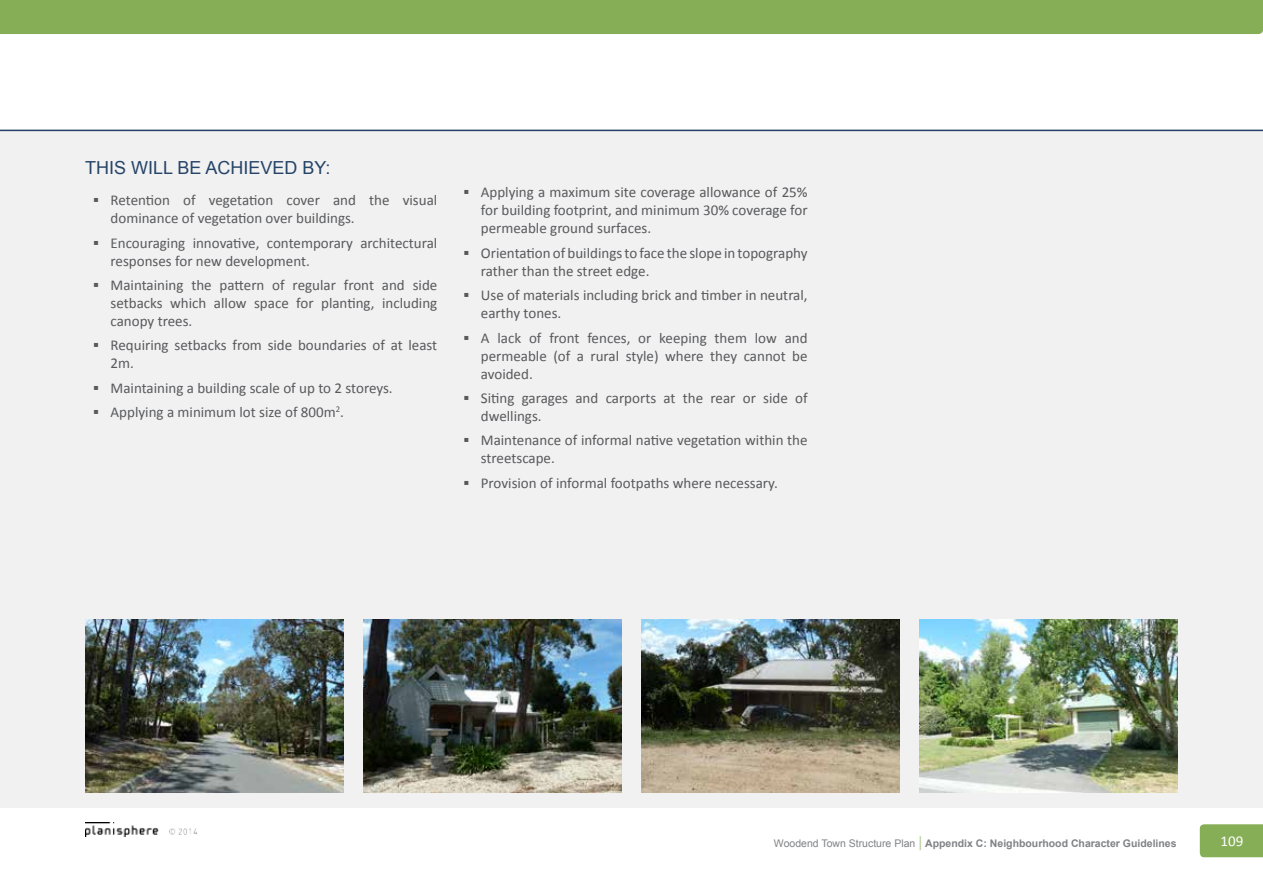
<style>
.page{position:relative;width:1263px;height:893px;background:#fff}
.page>*{position:absolute;margin:0;border:0;box-sizing:border-box;transform-origin:0 0}
.t1{font:18px "Arial";color:#254467}
.t2{font:15px/18px "Calibri";color:#58595b}
.t3{font:15px "Calibri";color:#fff}
.t4{font:700 10.5px "Arial";color:#808285}
.s1{font-family:"Garamond"}
.s2{font-weight:400}
.s3{font-weight:400;font-size:15px;color:#b6ce9a}
</style>
<div class="page">
<div style="left:0;top:129px;width:1263px;height:679px;background:#f1f1f2"></div>
<div style="left:1200px;top:824px;width:63px;height:33px;background:#86ae56"></div>
<img style="left:85px;top:822px;width:112px;height:14px">
<div style="left:0;top:0;width:1263px;height:34px;background:#86ae56"></div>
<hr style="left:0;top:130px;width:1263px;height:1px;background:#254467">
<img style="left:641px;top:620px;width:259px;height:172px">
<img style="left:85px;top:620px;width:258px;height:172px">
<img style="left:920px;top:620px;width:258px;height:172px">
<img style="left:363px;top:620px;width:258px;height:172px">
<p class="t1" style="left:85px;top:156px;width:247px">THIS WILL BE ACHIEVED BY:</p>
<p class="t2" style="left:111px;top:191px;width:328px;text-indent:-17px"><span class="s1">▪</span> Retention of vegetation cover and the visual dominance of vegetation over buildings.</p>
<p class="t2" style="left:111px;top:233px;width:328px;text-indent:-17px"><span class="s1">▪</span> Encouraging innovative, contemporary architectural responses for new development.</p>
<p class="t2" style="left:111px;top:275px;width:328px;text-align:justify;text-indent:-17px"><span class="s1">▪</span> Maintaining the pattern of regular front and side setbacks which allow space for planting, including canopy trees.</p>
<p class="t2" style="left:111px;top:336px;width:328px;text-indent:-17px"><span class="s1">▪</span> Requiring setbacks from side boundaries of at least<br>2m.</p>
<p class="t2" style="left:94px;top:378px;width:301px"><span class="s1">▪</span> Maintaining a building scale of up to 2 storeys.</p>
<p class="t2" style="left:94px;top:402px;width:252px"><span class="s1">▪</span> Applying a minimum lot size of 800m<sup>2</sup>.</p>
<p class="t2" style="left:481px;top:183px;width:328px;text-align:justify;text-indent:-17px"><span class="s1">▪</span> Applying a maximum site coverage allowance of 25% for building footprint, and minimum 30% coverage for permeable ground surfaces.</p>
<p class="t2" style="left:481px;top:243px;width:328px;text-indent:-17px"><span class="s1">▪</span> Orientation of buildings to face the slope in topography rather than the street edge.</p>
<p class="t2" style="left:481px;top:286px;width:328px;text-indent:-17px"><span class="s1">▪</span> Use of materials including brick and timber in neutral, earthy tones.</p>
<p class="t2" style="left:481px;top:328px;width:328px;text-align:justify;text-indent:-17px"><span class="s1">▪</span> A lack of front fences, or keeping them low and permeable (of a rural style) where they cannot be avoided.</p>
<p class="t2" style="left:481px;top:388px;width:328px;text-indent:-17px"><span class="s1">▪</span> Siting garages and carports at the rear or side of dwellings.</p>
<p class="t2" style="left:481px;top:431px;width:328px;text-indent:-17px"><span class="s1">▪</span> Maintenance of informal native vegetation within the streetscape.</p>
<p class="t2" style="left:464px;top:473px;width:315px"><span class="s1">▪</span> Provision of informal footpaths where necessary.</p>
<p class="t4" style="left:774px;top:837px;width:404px"><span class="s2">Woodend Town Structure Plan</span> <span class="s3">|</span> Appendix C: Neighbourhood Character Guidelines</p>
<p class="t3" style="left:1220px;top:832px;width:24px">109</p>
</div>
